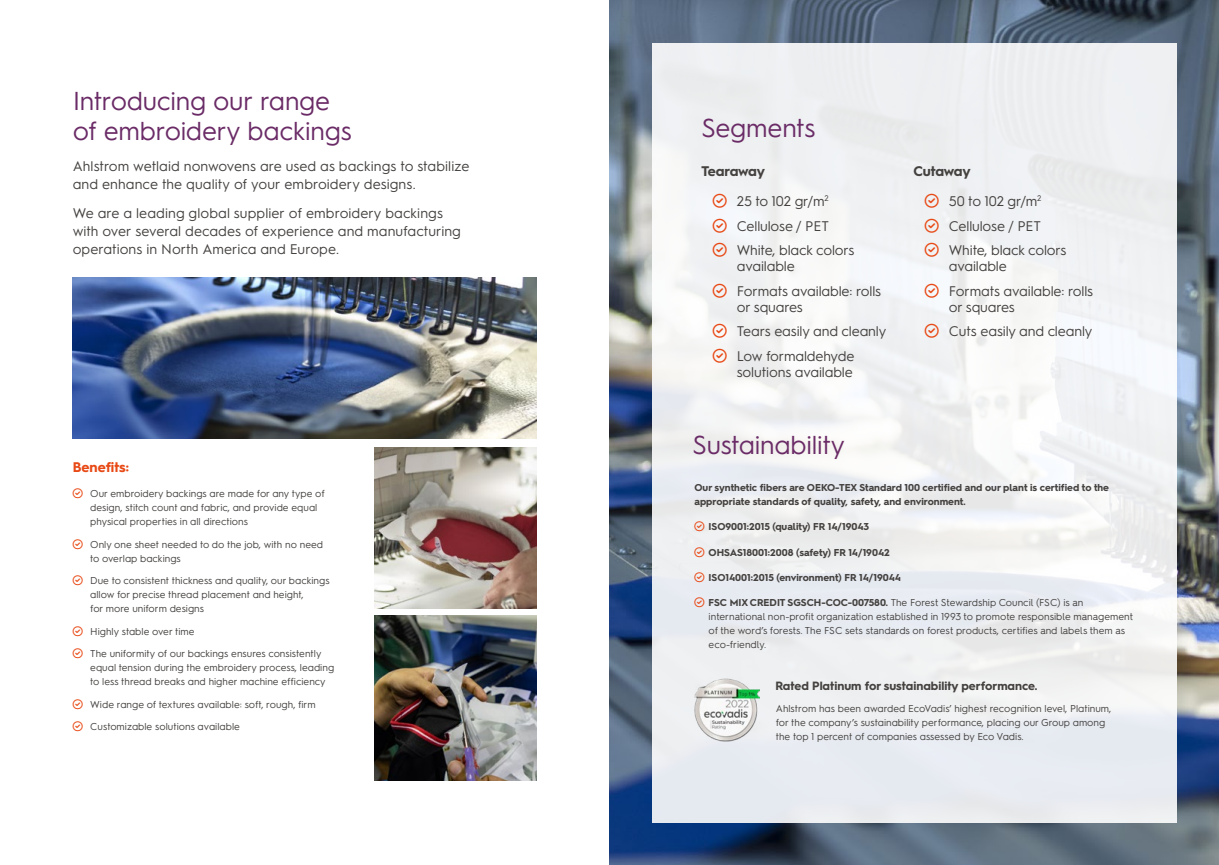
<style>
.page{position:relative;width:1219px;height:865px;background:#fff}
.page>*{position:absolute;margin:0;border:0;box-sizing:border-box;transform-origin:0 0}
.t1{font:26px/30px "Hurme Geometric Sans 1";letter-spacing:-.01em;color:#6a2b66}
.t2{font:14px/24.5px "Hurme Geometric Sans 1";letter-spacing:-.01em;color:#44413f}
.t3{font:700 14px "Hurme Geometric Sans 1";color:#e84915}
.t4{font:700 12px "Hurme Geometric Sans 1";color:#44413f}
.t5{font:10px/14px "Hurme Geometric Sans 1";color:#44413f}
.t6{font:700 10px/14px "Hurme Geometric Sans 1";color:#44413f}
.s1{font-weight:700}
</style>
<div class="page">
<img style="left:73px;top:278px;width:463px;height:161px">
<img style="left:374px;top:447px;width:162px;height:161px">
<img style="left:374px;top:615px;width:162px;height:165px">
<img style="left:609px;top:0;width:610px;height:865px">
<div style="left:652px;top:43px;width:524px;height:779px;background:linear-gradient(to right,#eef0f2,#eff1f3)"></div>
<img style="left:695px;top:677px;width:64px;height:65px">
<svg style="left:694px;top:521px;width:10px;height:10px"></svg>
<svg style="left:694px;top:547px;width:10px;height:10px"></svg>
<svg style="left:694px;top:572px;width:10px;height:10px"></svg>
<svg style="left:694px;top:597px;width:10px;height:10px"></svg>
<svg style="left:713px;top:194px;width:14px;height:14px"></svg>
<svg style="left:713px;top:218px;width:14px;height:14px"></svg>
<svg style="left:713px;top:243px;width:14px;height:14px"></svg>
<svg style="left:713px;top:283px;width:14px;height:14px"></svg>
<svg style="left:713px;top:324px;width:14px;height:14px"></svg>
<svg style="left:713px;top:348px;width:14px;height:14px"></svg>
<svg style="left:925px;top:194px;width:14px;height:14px"></svg>
<svg style="left:925px;top:218px;width:14px;height:14px"></svg>
<svg style="left:925px;top:243px;width:14px;height:14px"></svg>
<svg style="left:925px;top:283px;width:14px;height:14px"></svg>
<svg style="left:925px;top:324px;width:14px;height:14px"></svg>
<h1 class="t1" style="left:73px;top:84px;width:281px">Introducing our range of embroidery backings</h1>
<h2 class="t2" style="left:73px;top:156px;width:398px;line-height:18px">Ahlstrom wetlaid nonwovens are used as backings to stabilize and enhance the quality of your embroidery designs.</h2>
<h2 class="t2" style="left:73px;top:204px;width:390px;line-height:18px">We are a leading global supplier of embroidery backings with over several decades of experience and manufacturing operations in North America and Europe.</h2>
<h2 class="t3" style="left:73px;top:457px;width:58px">Benefits:</h2>
<p class="t5" style="left:90px;top:486px;width:236px">Our embroidery backings are made for any type of design, stitch count and fabric, and provide equal physical properties in all directions</p>
<p class="t5" style="left:90px;top:536px;width:234px">Only one sheet needed to do the job, with no need to overlap backings</p>
<p class="t5" style="left:90px;top:573px;width:241px">Due to consistent thickness and quality, our backings allow for precise thread placement and height,<br>for more uniform designs</p>
<p class="t5" style="left:90px;top:623px;width:106px">Highly stable over time</p>
<p class="t5" style="left:90px;top:646px;width:245px">The uniformity of our backings ensures consistently equal tension during the embroidery process, leading to less thread breaks and higher machine efficiency</p>
<p class="t5" style="left:90px;top:696px;width:227px">Wide range of textures available: soft, rough, firm</p>
<p class="t5" style="left:90px;top:719px;width:151px">Customizable solutions available</p>
<h1 class="t1" style="left:701px;top:111px;width:115px">Segments</h1>
<h2 class="t2" style="left:737px;top:155px;width:93px;line-height:30.2px;text-indent:-35px"><span class="s1">Tearaway<br></span>25 to 102 gr/m<sup>2</sup></h2>
<h2 class="t2" style="left:737px;top:212px;width:119px">Cellulose / PET<br>White, black colors</h2>
<h2 class="t2" style="left:737px;top:253px;width:146px">available<br>Formats available: rolls</h2>
<h2 class="t2" style="left:737px;top:293px;width:151px">or squares<br>Tears easily and cleanly<br>Low formaldehyde</h2>
<h2 class="t2" style="left:737px;top:358px;width:118px">solutions available</h2>
<h1 class="t1" style="left:693px;top:428px;width:154px">Sustainability</h1>
<h2 class="t2" style="left:949px;top:155px;width:94px;line-height:30.2px;text-indent:-35px"><span class="s1">Cutaway<br></span>50 to 102 gr/m<sup>2</sup></h2>
<h2 class="t2" style="left:949px;top:212px;width:119px">Cellulose / PET<br>White, black colors</h2>
<h2 class="t2" style="left:949px;top:253px;width:146px">available<br>Formats available: rolls</h2>
<h2 class="t2" style="left:949px;top:293px;width:145px">or squares<br>Cuts easily and cleanly</h2>
<p class="t6" style="left:694px;top:479px;width:416px">Our synthetic fibers are OEKO-TEX Standard 100 certified and our plant is certified to the appropriate standards of quality, safety, and environment.</p>
<p class="t6" style="left:709px;top:519px;width:162px">ISO9001:2015 (quality) FR 14/19043</p>
<p class="t6" style="left:709px;top:544px;width:183px">OHSAS18001:2008 (safety) FR 14/19042</p>
<p class="t6" style="left:709px;top:570px;width:194px">ISO14001:2015 (environment) FR 14/19044</p>
<p class="t5" style="left:709px;top:595px;width:426px"><span class="s1">FSC MIX CREDIT SGSCH-COC-007580.</span> The Forest Stewardship Council (FSC) is an international non-profit organization established in 1993 to promote responsible management of the word’s forests. The FSC sets standards on forest products, certifies and labels them as eco-friendly.</p>
<p class="t4" style="left:775px;top:677px;width:263px">Rated Platinum for sustainability performance.</p>
<p class="t5" style="left:776px;top:701px;width:337px">Ahlstrom has been awarded EcoVadis’ highest recognition level, Platinum, for the company’s sustainability performance, placing our Group among the top 1 percent of companies assessed by Eco Vadis.</p>
</div>
